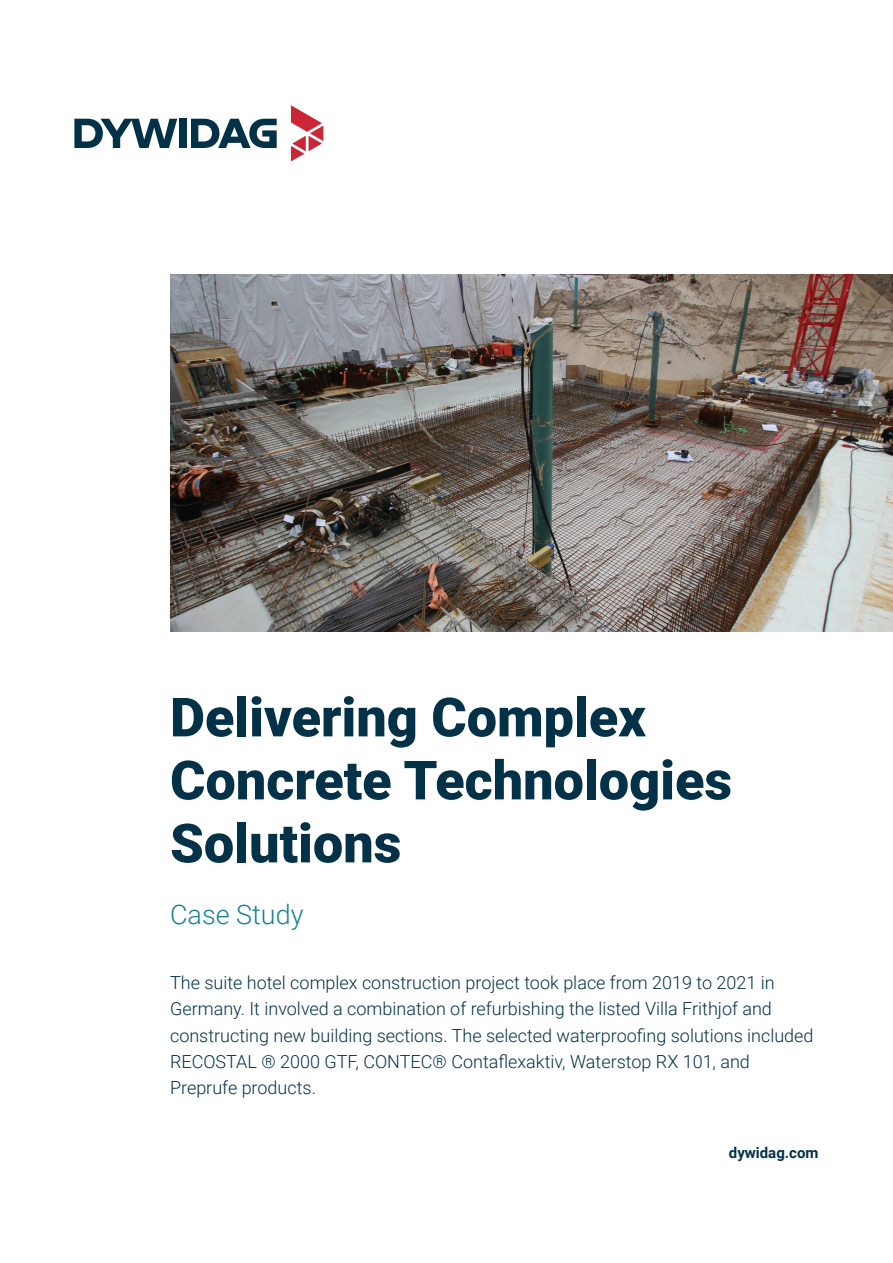
<style>
.page{position:relative;width:893px;height:1263px;background:#fff}
.page>*{position:absolute;margin:0;border:0;box-sizing:border-box;transform-origin:0 0}
.Case_Study_Name{font:900 54px/63px "Roboto";color:#033248}
.Case_Study{font:300 27px "Roboto";color:#1a8394}
.Introduction{font:300 18px/26.2px "Roboto";color:#033248}
.URL{font:700 15px "Roboto";color:#033248}
</style>
<div class="page">
<svg style="left:74px;top:119px;width:103px;height:29px"></svg>
<div style="left:179px;top:119px;width:8px;height:29px;background:#033248"></div>
<svg style="left:191px;top:119px;width:86px;height:29px"></svg>
<svg style="left:291px;top:105px;width:32px;height:56px"></svg>
<img style="left:170px;top:274px;width:723px;height:357px">
<p class="Case_Study_Name" style="left:170px;top:684px;width:563px">Delivering Complex<br>Concrete Technologies<br>Solutions</p>
<p class="Case_Study" style="left:170px;top:895px;width:135px">Case Study</p>
<p class="Introduction" style="left:170px;top:969px;width:645px">The suite hotel complex construction project took place from 2019 to 2021 in Germany. It involved a combination of refurbishing the listed Villa Frithjof and constructing new building sections. The selected waterproofing solutions included RECOSTAL ® 2000 GTF, CONTEC® Contaflexaktiv, Waterstop RX 101, and Preprufe products.</p>
<p class="URL" style="left:729px;top:1142px;width:91px">dywidag.com</p>
</div>
